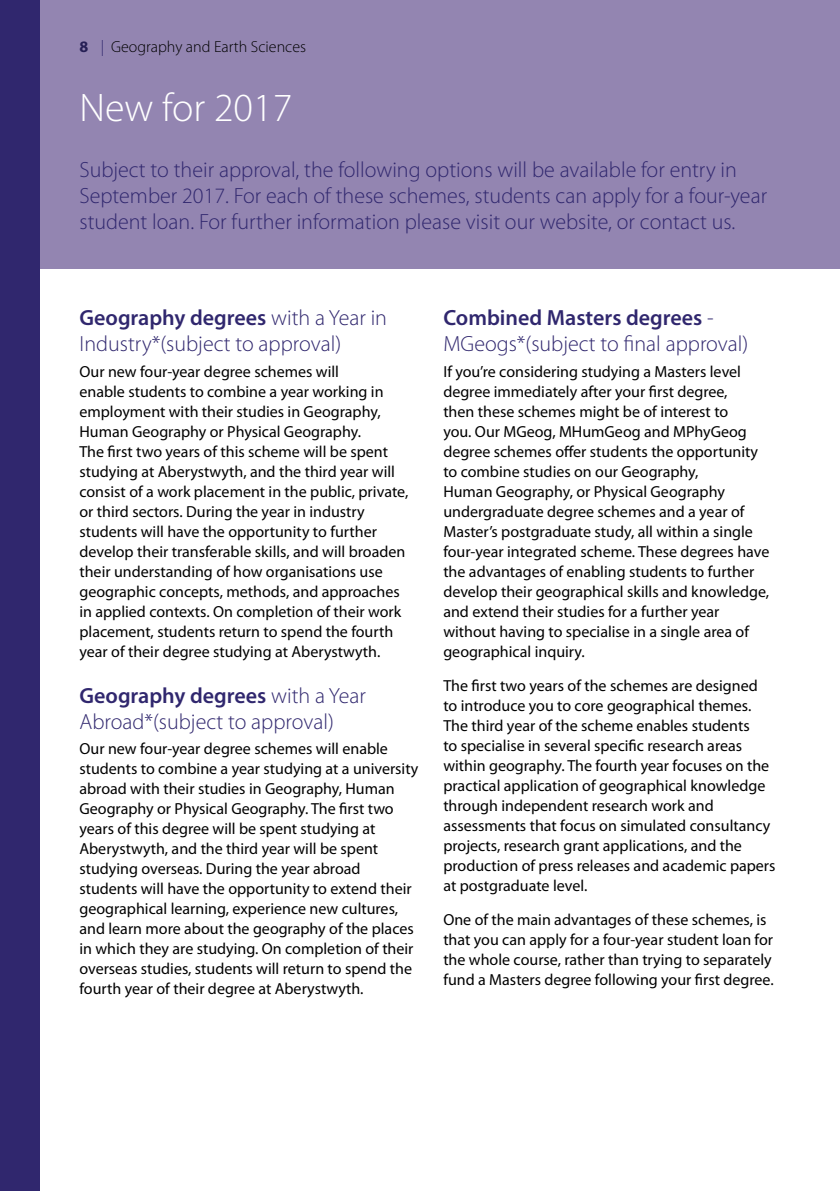
<style>
.page{position:relative;width:840px;height:1191px;background:#fff}
.page>*{position:absolute;margin:0;border:0;box-sizing:border-box;transform-origin:0 0}
.t1{font:300 40px "Myriad Pro";color:#fff}
.t2{font:300 22px/26px "Myriad Pro";color:#30276e}
.t3{font:16px/20px "Myriad Pro";color:#000}
.t4{font:300 16px "Myriad Pro";color:#000}
.s1{font-weight:700;color:#261f55}
.s2{color:#30276e}
.s3{font-weight:600}
</style>
<div class="page">
<div style="left:0;top:0;width:839px;height:269px;background:#9385b1"></div>
<div style="left:0;top:0;width:40px;height:1191px;background:#30276e"></div>
<p class="t4" style="left:79px;top:37px;width:228px"><span class="s1">8</span> <span class="s2">|</span> Geography and Earth Sciences</p>
<h1 class="t1" style="left:79px;top:84px;width:214px">New for 2017</h1>
<h2 class="t2" style="left:79px;top:157px;width:688px">Subject to their approval, the following options will be available for entry in<br>September 2017. For each of these schemes, students can apply for a four-year student loan. For further information please visit our website, or contact us.</h2>
<h2 class="t2" style="left:79px;top:304px;width:309px"><span class="s3">Geography degrees</span> with a Year in<br>Industry*(subject to approval)</h2>
<p class="t3" style="left:79px;top:361px;width:330px">Our new four-year degree schemes will<br>enable students to combine a year working in employment with their studies in Geography, Human Geography or Physical Geography.<br>The first two years of this scheme will be spent studying at Aberystwyth, and the third year will consist of a work placement in the public, private, or third sectors. During the year in industry students will have the opportunity to further develop their transferable skills, and will broaden their understanding of how organisations use geographic concepts, methods, and approaches in applied contexts. On completion of their work placement, students return to spend the fourth year of their degree studying at Aberystwyth.</p>
<h2 class="t2" style="left:79px;top:682px;width:288px"><span class="s3">Geography degrees</span> with a Year<br>Abroad*(subject to approval)</h2>
<p class="t3" style="left:79px;top:738px;width:340px">Our new four-year degree schemes will enable students to combine a year studying at a university abroad with their studies in Geography, Human Geography or Physical Geography. The first two years of this degree will be spent studying at Aberystwyth, and the third year will be spent studying overseas. During the year abroad students will have the opportunity to extend their geographical learning, experience new cultures, and learn more about the geography of the places in which they are studying. On completion of their overseas studies, students will return to spend the fourth year of their degree at Aberystwyth.</p>
<h2 class="t2" style="left:443px;top:304px;width:306px"><span class="s3">Combined Masters degrees</span> -<br>MGeogs*(subject to final approval)</h2>
<p class="t3" style="left:443px;top:361px;width:327px">If you’re considering studying a Masters level degree immediately after your first degree,<br>then these schemes might be of interest to<br>you. Our MGeog, MHumGeog and MPhyGeog degree schemes offer students the opportunity to combine studies on our Geography,<br>Human Geography, or Physical Geography undergraduate degree schemes and a year of Master’s postgraduate study, all within a single four-year integrated scheme. These degrees have the advantages of enabling students to further develop their geographical skills and knowledge, and extend their studies for a further year without having to specialise in a single area of geographical inquiry.</p>
<p class="t3" style="left:443px;top:675px;width:333px">The first two years of the schemes are designed to introduce you to core geographical themes.<br>The third year of the scheme enables students<br>to specialise in several specific research areas within geography. The fourth year focuses on the practical application of geographical knowledge through independent research work and assessments that focus on simulated consultancy projects, research grant applications, and the production of press releases and academic papers at postgraduate level.</p>
<p class="t3" style="left:443px;top:909px;width:331px">One of the main advantages of these schemes, is that you can apply for a four-year student loan for the whole course, rather than trying to separately fund a Masters degree following your first degree.</p>
</div>
